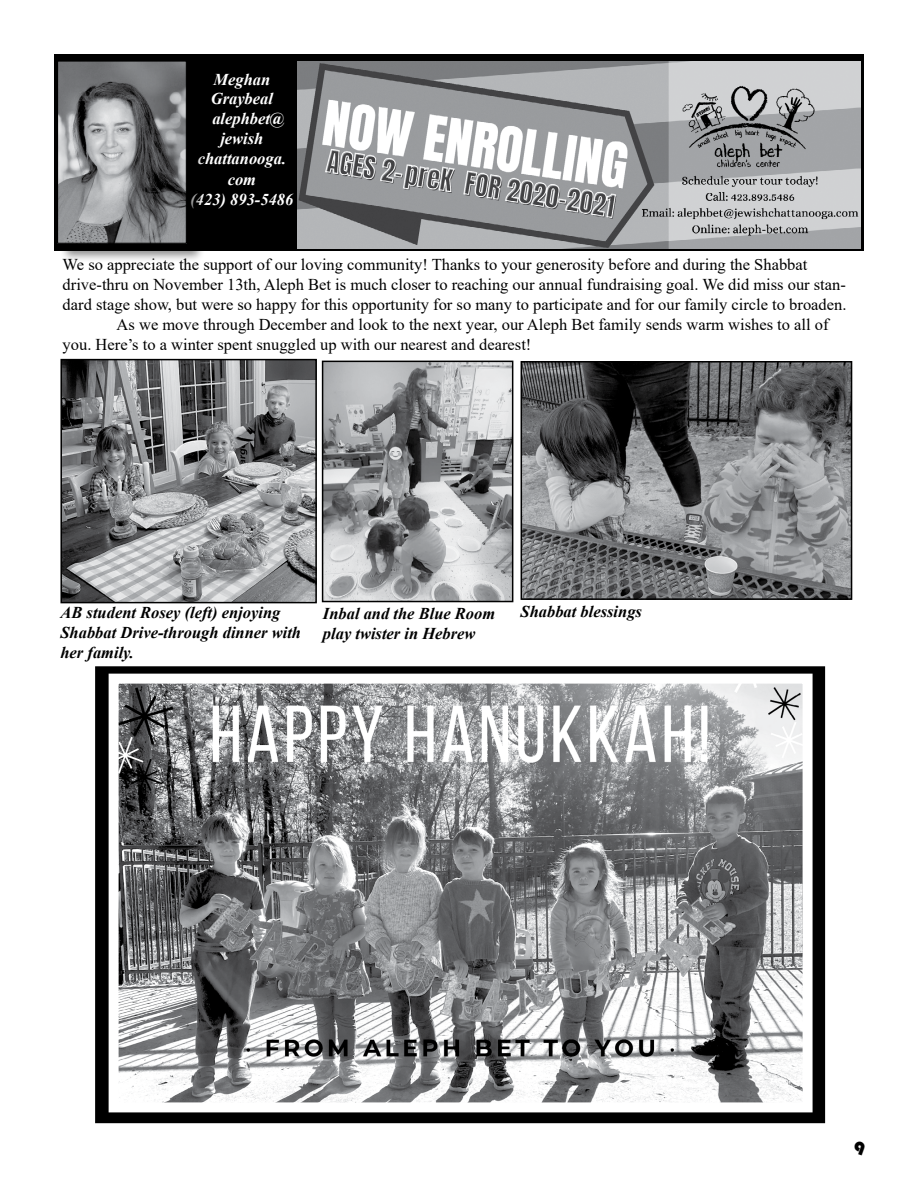
<style>
.page{position:relative;width:918px;height:1188px;background:#fff}
.page>*{position:absolute;margin:0;border:0;box-sizing:border-box;transform-origin:0 0}
.t1{font:19.5px "Bauhaus 93";color:#000}
.t2{font:16.5px "Times New Roman";color:#000}
.t3{font:italic 700 16.5px/19.8px "Times New Roman";color:#000}
.t4{font:italic 700 16.5px/19.8px "Times New Roman";color:#fff;text-align:center}
</style>
<div class="page">
<div style="left:96px;top:667px;width:728px;height:455px;background:#000"></div>
<div style="left:54px;top:54px;width:810px;height:197px;background:#000"></div>
<div style="left:59px;top:63px;width:146px;height:199px;background:#000;opacity:.45"></div>
<img style="left:59px;top:62px;width:126px;height:180px">
<div style="left:57px;top:60px;width:130px;height:184px;border:1px solid #000"></div>
<img style="left:63px;top:362px;width:251px;height:238px">
<div style="left:60px;top:359px;width:257px;height:244px;border:2px solid #000"></div>
<img style="left:120px;top:685px;width:682px;height:416px">
<div style="left:109px;top:674px;width:704px;height:438px;border:10px solid #fff"></div>
<img style="left:325px;top:364px;width:185px;height:235px">
<div style="left:322px;top:361px;width:191px;height:241px;border:2px solid #000"></div>
<img style="left:524px;top:364px;width:325px;height:233px">
<div style="left:521px;top:361px;width:331px;height:239px;border:2px solid #000"></div>
<img style="left:298px;top:61px;width:562px;height:187px">
<p class="t4" style="left:213px;top:69px;width:58px">Meghan</p>
<p class="t4" style="left:211px;top:89px;width:64px">Graybeal</p>
<p class="t4" style="left:212px;top:108px;width:73px">alephbet@</p>
<p class="t4" style="left:220px;top:128px;width:45px">jewish</p>
<p class="t4" style="left:198px;top:148px;width:90px">chattanooga.</p>
<p class="t4" style="left:190px;top:170px;width:105px">com<br>(423) 893-5486</p>
<p class="t2" style="left:63px;top:253px;width:746px">We so appreciate the support of our loving community! Thanks to your generosity before and during the Shabbat</p>
<p class="t2" style="left:63px;top:273px;width:785px">drive-thru on November 13th, Aleph Bet is much closer to reaching our annual fundraising goal. We did miss our stan-</p>
<p class="t2" style="left:63px;top:293px;width:785px">dard stage show, but were so happy for this opportunity for so many to participate and for our family circle to broaden.</p>
<p class="t2" style="left:117px;top:313px;width:713px">As we move through December and look to the next year, our Aleph Bet family sends warm wishes to all of</p>
<p class="t2" style="left:63px;top:333px;width:470px">you. Here’s to a winter spent snuggled up with our nearest and dearest!</p>
<p class="t3" style="left:60px;top:602px;width:242px">AB student Rosey (left) enjoying<br>Shabbat Drive-through dinner with her family.</p>
<p class="t3" style="left:323px;top:603px;width:174px">Inbal and the Blue Room</p>
<p class="t3" style="left:521px;top:601px;width:123px">Shabbat blessings</p>
<p class="t3" style="left:323px;top:623px;width:154px">play twister in Hebrew</p>
<p class="t1" style="left:854px;top:1137px;width:13px">9</p>
</div>
